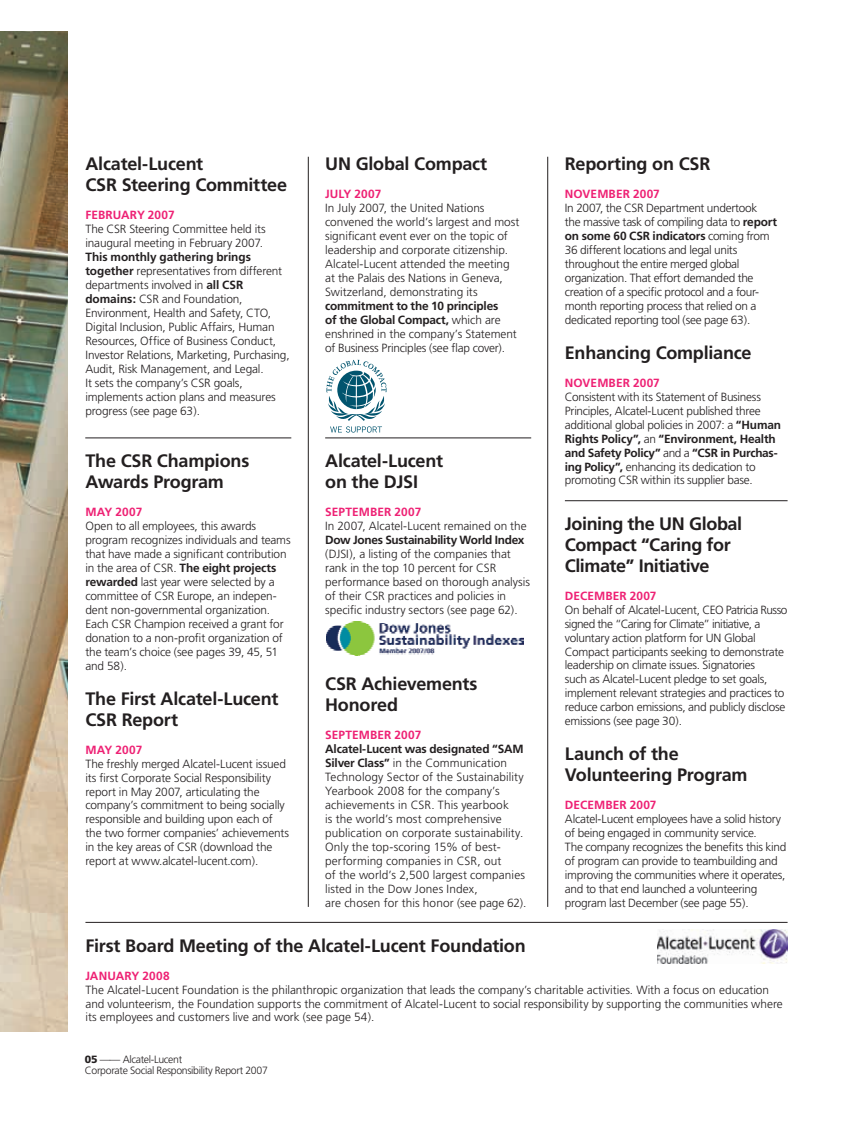
<style>
.page{position:relative;width:852px;height:1126px;background:#fff}
.page>*{position:absolute;margin:0;border:0;box-sizing:border-box;transform-origin:0 0}
.t1{font:700 18px/21px "Frutiger";letter-spacing:-.01em;color:#231f20}
.t2{font:300 11.85px/14px "Frutiger";letter-spacing:-.01em;color:#231f20}
.t3{font:300 11.85px/14px "Frutiger";letter-spacing:.01em;color:#231f20}
.t4{font:700 11.85px "Frutiger";letter-spacing:.01em;color:#ee2174}
.t5{font:700 11.85px "Frutiger";letter-spacing:-.025em;color:#231f20}
.t6{font:300 10.5px/10.5px "Frutiger";letter-spacing:-.03em;color:#231f20}
.s1{font-weight:700}
.s2{font-weight:900}
</style>
<div class="page">
<img style="left:0;top:31px;width:67px;height:1000px">
<img style="left:326px;top:621px;width:197px;height:35px">
<hr style="left:308px;top:157px;width:1px;height:749px;background:#231f20">
<hr style="left:547px;top:157px;width:1px;height:749px;background:#231f20">
<hr style="left:325px;top:437px;width:206px;height:1px;background:#231f20">
<hr style="left:564px;top:500px;width:223px;height:1px;background:#231f20">
<hr style="left:85px;top:437px;width:206px;height:1px;background:#231f20">
<hr style="left:85px;top:921px;width:702px;height:1px;background:#231f20">
<img style="left:657px;top:929px;width:130px;height:34px">
<svg style="left:326px;top:359px;width:60px;height:73px"></svg>
<h1 class="t1" style="left:85px;top:154px;width:203px">Alcatel-Lucent<br>CSR Steering Committee</h1>
<p class="t4" style="left:85px;top:210px;width:91px">FEBRUARY 2007</p>
<p class="t2" style="left:85px;top:222px;width:182px">The CSR Steering Committee held its inaugural meeting in February 2007.</p>
<p class="t2" style="left:85px;top:250px;width:206px"><span class="s1">This monthly gathering brings together</span> representatives from different departments involved in <span class="s1">all CSR domains:</span> CSR and Foundation, Environment, Health and Safety, CTO, Digital Inclusion, Public Affairs, Human Resources, Office of Business Conduct, Investor Relations, Marketing, Purchasing, Audit, Risk Management, and Legal.<br>It sets the company’s CSR goals, implements action plans and measures progress (see page 63).</p>
<h1 class="t1" style="left:85px;top:451px;width:165px">The CSR Champions<br>Awards Program</h1>
<p class="t4" style="left:85px;top:507px;width:58px">MAY 2007</p>
<p class="t2" style="left:85px;top:519px;width:206px">Open to all employees, this awards program recognizes individuals and teams that have made a significant contribution in the area of CSR. <span class="s1">The eight projects rewarded</span> last year were selected by a committee of CSR Europe, an indepen&shy;dent non-governmental organization.<br>Each CSR Champion received a grant for donation to a non-profit organization of the team’s choice (see pages 39, 45, 51 and 58).</p>
<h1 class="t1" style="left:85px;top:688px;width:194px">The First Alcatel-Lucent<br>CSR Report</h1>
<p class="t4" style="left:85px;top:744px;width:58px">MAY 2007</p>
<p class="t2" style="left:85px;top:756px;width:205px">The freshly merged Alcatel-Lucent issued its first Corporate Social Responsibility report in May 2007, articulating the company’s commitment to being socially responsible and building upon each of the two former companies’ achievements in the key areas of CSR (download the report at www.alcatel-lucent.com).</p>
<h1 class="t1" style="left:325px;top:154px;width:164px">UN Global Compact</h1>
<p class="t4" style="left:325px;top:189px;width:58px">JULY 2007</p>
<p class="t2" style="left:325px;top:201px;width:196px">In July 2007, the United Nations convened the world’s largest and most significant event ever on the topic of leadership and corporate citizenship.<br>Alcatel-Lucent attended the meeting at the Palais des Nations in Geneva, Switzerland, demonstrating its</p>
<p class="t2" style="left:325px;top:299px;width:193px"><span class="s1">commitment to the 10 principles<br>of the Global Compact,</span> which are enshrined in the company’s Statement of Business Principles (see flap cover).</p>
<h1 class="t1" style="left:325px;top:451px;width:119px">Alcatel-Lucent on the DJSI</h1>
<p class="t4" style="left:325px;top:507px;width:98px">SEPTEMBER 2007</p>
<p class="t2" style="left:325px;top:519px;width:203px">In 2007, Alcatel-Lucent remained on the</p>
<p class="t5" style="left:325px;top:534px;width:201px">Dow Jones Sustainability World Index</p>
<p class="t2" style="left:325px;top:547px;width:206px">(DJSI), a listing of the companies that rank in the top 10 percent for CSR performance based on thorough analysis of their CSR practices and policies in specific industry sectors (see page 62).</p>
<h1 class="t1" style="left:325px;top:674px;width:154px">CSR Achievements<br>Honored</h1>
<p class="t4" style="left:325px;top:729px;width:98px">SEPTEMBER 2007</p>
<p class="t3" style="left:325px;top:742px;width:203px"><span class="s1">Alcatel-Lucent was designated “SAM Silver Class”</span> in the Communication Technology Sector of the Sustainability Yearbook 2008 for the company’s achievements in CSR. This yearbook<br>is the world’s most comprehensive publication on corporate sustainability.<br>Only the top-scoring 15% of best&shy;performing companies in CSR, out<br>of the world’s 2,500 largest companies listed in the Dow Jones Index,<br>are chosen for this honor (see page 62).</p>
<h1 class="t1" style="left:564px;top:154px;width:147px">Reporting on CSR</h1>
<p class="t4" style="left:564px;top:189px;width:96px">NOVEMBER 2007</p>
<p class="t2" style="left:564px;top:201px;width:214px">In 2007, the CSR Department undertook<br>the massive task of compiling data to <span class="s1">report on some 60 CSR indicators</span> coming from 36 different locations and legal units throughout the entire merged global organization. That effort demanded the creation of a specific protocol and a four&shy;month reporting process that relied on a dedicated reporting tool (see page 63).</p>
<h1 class="t1" style="left:564px;top:343px;width:188px">Enhancing Compliance</h1>
<p class="t4" style="left:564px;top:377px;width:96px">NOVEMBER 2007</p>
<p class="t2" style="left:564px;top:390px;width:217px">Consistent with its Statement of Business Principles, Alcatel-Lucent published three additional global policies in 2007: a <span class="s1">“Human Rights Policy”,</span> an <span class="s1">“Environment, Health and Safety Policy”</span> and a <span class="s1">“CSR in Purchas&shy;ing Policy”,</span> enhancing its dedication to promoting CSR within its supplier base.</p>
<h1 class="t1" style="left:564px;top:513px;width:179px">Joining the UN Global<br>Compact “Caring for<br>Climate” Initiative</h1>
<p class="t4" style="left:564px;top:590px;width:93px">DECEMBER 2007</p>
<p class="t2" style="left:564px;top:603px;width:224px">On behalf of Alcatel-Lucent, CEO Patricia Russo signed the “Caring for Climate” initiative, a voluntary action platform for UN Global Compact participants seeking to demonstrate leadership on climate issues. Signatories<br>such as Alcatel-Lucent pledge to set goals, implement relevant strategies and practices to reduce carbon emissions, and publicly disclose emissions (see page 30).</p>
<h1 class="t1" style="left:564px;top:744px;width:184px">Launch of the<br>Volunteering Program</h1>
<p class="t4" style="left:564px;top:799px;width:93px">DECEMBER 2007</p>
<p class="t2" style="left:564px;top:812px;width:223px">Alcatel-Lucent employees have a solid history of being engaged in community service.<br>The company recognizes the benefits this kind of program can provide to teambuilding and improving the communities where it operates, and to that end launched a volunteering program last December (see page 55).</p>
<h1 class="t1" style="left:85px;top:935px;width:442px">First Board Meeting of the Alcatel-Lucent Foundation</h1>
<p class="t4" style="left:85px;top:970px;width:86px">JANUARY 2008</p>
<p class="t2" style="left:85px;top:982px;width:698px">The Alcatel-Lucent Foundation is the philanthropic organization that leads the company’s charitable activities. With a focus on education and volunteerism, the Foundation supports the commitment of Alcatel-Lucent to social responsibility by supporting the communities where its employees and customers live and work (see page 54).</p>
<p class="t6" style="left:85px;top:1054px;width:184px"><span class="s2">05</span> —— Alcatel-Lucent<br>Corporate Social Responsibility Report 2007</p>
</div>
